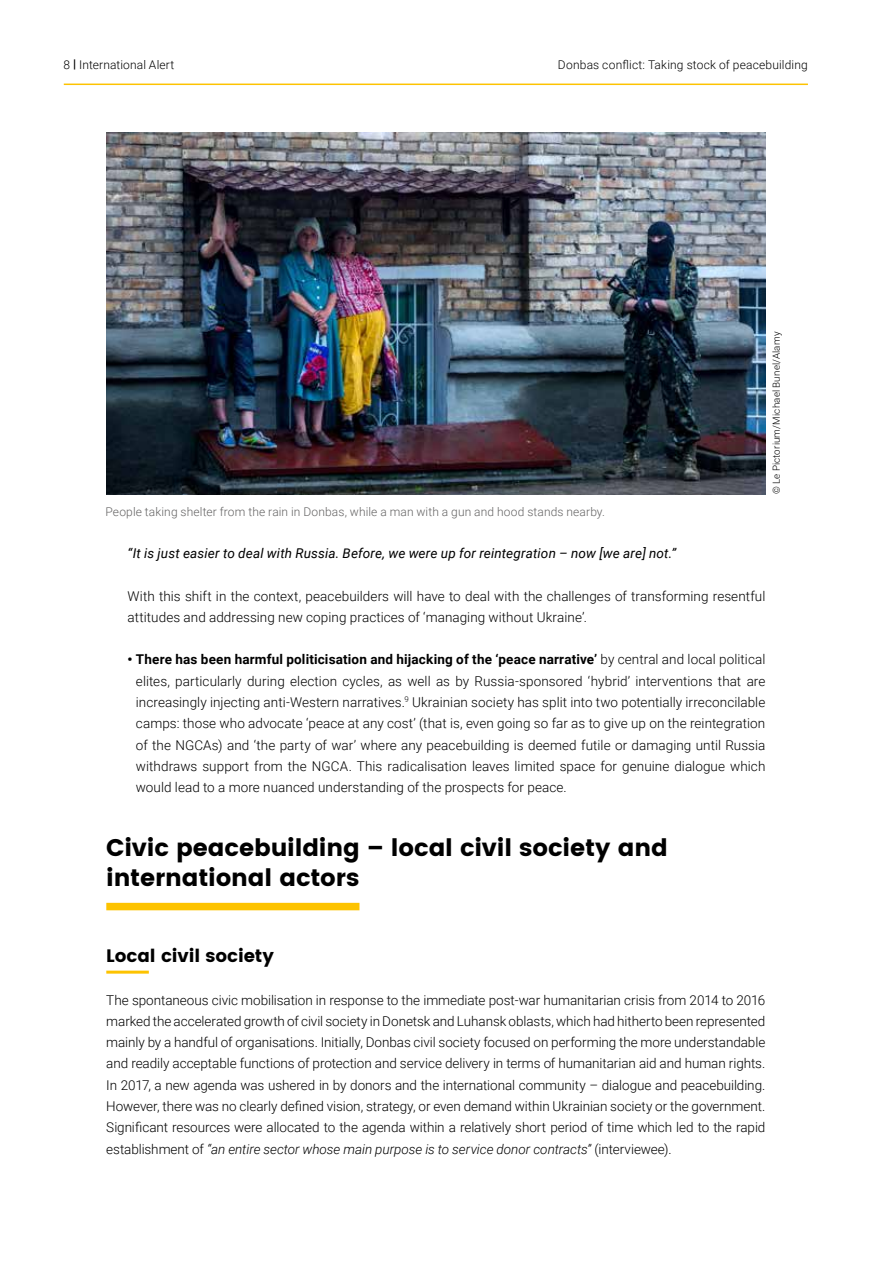
<style>
.page{position:relative;width:893px;height:1263px;background:#fff}
.page>*{position:absolute;margin:0;border:0;box-sizing:border-box;transform-origin:0 0}
.t1{font:24px/30px "Poppins";letter-spacing:-.005em;color:#000}
.t2{font:18px "Poppins";letter-spacing:-.005em;color:#000}
.t3{font:300 13.5px/21.3px "Roboto";letter-spacing:.005em;color:#000;text-align:justify}
.t4{font:italic 13.5px "Roboto";letter-spacing:.01em;color:#000}
.t5{font:300 12px "Roboto";letter-spacing:.01em;color:#646363}
.t6{font:300 12px "Roboto";letter-spacing:.015em;color:#000}
.t7{font:300 9.75px "Roboto";letter-spacing:.02em;color:#000}
.s1{font-weight:700}
.s2{font-weight:900}
.s3{font-style:italic}
</style>
<div class="page">
<img style="left:106px;top:133px;width:659px;height:361px">
<div style="left:106px;top:903px;width:253px;height:7px;background:#fdc300"></div>
<hr style="left:106px;top:971px;width:43px;height:3px;background:#fdc300">
<hr style="left:64px;top:84px;width:744px;height:1px;background:#fdc300">
<p class="t6" style="left:64px;top:56px;width:112px">8 <span class="s1">|</span> International Alert</p>
<p class="t6" style="left:558px;top:56px;width:251px">Donbas conflict: Taking stock of peacebuilding</p>
<p class="t7" style="left:770px;top:494px;width:164px;rotate:-90deg">© Le Pictorium/Michael Bunel/Alamy</p>
<p class="t5" style="left:105px;top:503px;width:501px">People taking shelter from the rain in Donbas, while a man with a gun and hood stands nearby.</p>
<p class="t4" style="left:128px;top:544px;width:550px">“It is just easier to deal with Russia. Before, we were up for reintegration – now [we are] not.”</p>
<p class="t3" style="left:128px;top:585px;width:639px">With this shift in the context, peacebuilders will have to deal with the challenges of transforming resentful attitudes and addressing new coping practices of ‘managing without Ukraine’.</p>
<p class="t3" style="left:136px;top:648px;width:631px;text-indent:-8px"><span class="s2">•</span> <span class="s1">There has been harmful politicisation and hijacking of the ‘peace narrative’</span> by central and local political elites, particularly during election cycles, as well as by Russia-sponsored ‘hybrid’ interventions that are increasingly injecting anti-Western narratives.<sup>9</sup> Ukrainian society has split into two potentially irreconcilable camps: those who advocate ‘peace at any cost’ (that is, even going so far as to give up on the reintegration of the NGCAs) and ‘the party of war’ where any peacebuilding is deemed futile or damaging until Russia withdraws support from the NGCA. This radicalisation leaves limited space for genuine dialogue which would lead to a more nuanced understanding of the prospects for peace.</p>
<h1 class="t1" style="left:106px;top:832px;width:563px">Civic peacebuilding – local civil society and international actors</h1>
<h2 class="t2" style="left:106px;top:945px;width:169px">Local civil society</h2>
<p class="t3" style="left:106px;top:989px;width:661px">The spontaneous civic mobilisation in response to the immediate post-war humanitarian crisis from 2014 to 2016 marked the accelerated growth of civil society in Donetsk and Luhansk oblasts, which had hitherto been represented mainly by a handful of organisations. Initially, Donbas civil society focused on performing the more understandable and readily acceptable functions of protection and service delivery in terms of humanitarian aid and human rights.<br>In 2017, a new agenda was ushered in by donors and the international community – dialogue and peacebuilding.<br>However, there was no clearly defined vision, strategy, or even demand within Ukrainian society or the government.<br>Significant resources were allocated to the agenda within a relatively short period of time which led to the rapid establishment of <span class="s3">“an entire sector whose main purpose is to service donor contracts”</span> (interviewee).</p>
</div>
